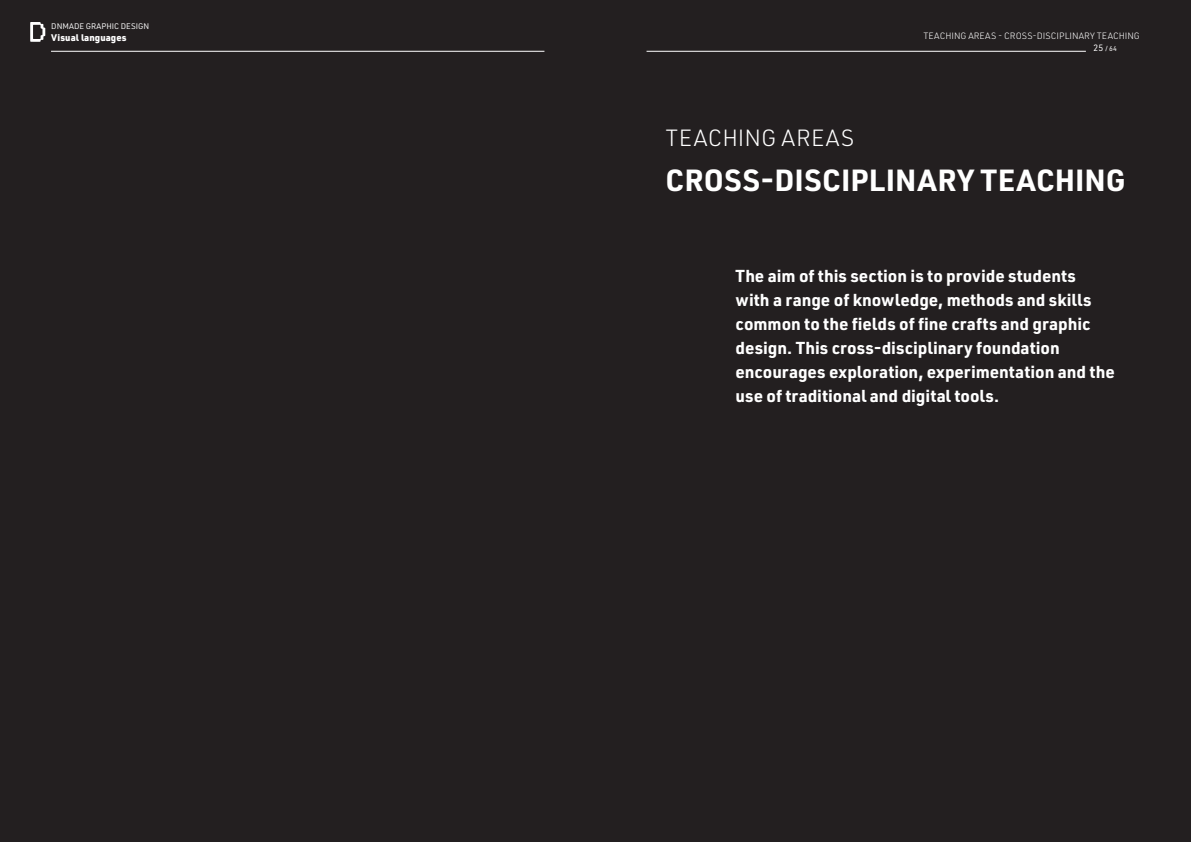
<style>
.page{position:relative;width:1191px;height:842px;background:#231f20}
.page>*{position:absolute;margin:0;border:0;box-sizing:border-box;transform-origin:0 0}
.t1{font:700 30px "URWDIN";letter-spacing:.015em;color:#fff}
.t2{font:300 23px "URWDIN";letter-spacing:.02em;color:#fff}
.t3{font:700 17px/24px "URWDIN";color:#fff}
.t4{font:900 9.4px "URWDIN";letter-spacing:.01em;color:#fff}
.t5{font:300 9px "URWDIN";color:#fff}
.t6{font:8px "URWDIN";color:#fff}
.t7{font:7px "URWDIN";color:#fff}
.s1{font-size:9px}
</style>
<div class="page">
<hr style="left:51px;top:51px;width:493px;height:1px;background:#fff">
<hr style="left:646px;top:51px;width:440px;height:1px;background:#fff">
<svg style="left:30px;top:22px;width:15px;height:20px"></svg>
<p class="t6" style="left:51px;top:21px;width:99px">DNMADE GRAPHIC DESIGN</p>
<p class="t4" style="left:51px;top:31px;width:77px">Visual languages</p>
<p class="t5" style="left:923px;top:30px;width:218px">TEACHING AREAS - CROSS-DISCIPLINARY TEACHING</p>
<p class="t7" style="left:1093px;top:44px;width:25px"><span class="s1">25</span> / 64</p>
<h2 class="t2" style="left:665px;top:123px;width:190px">TEACHING AREAS</h2>
<h1 class="t1" style="left:665px;top:159px;width:461px">CROSS-DISCIPLINARY TEACHING</h1>
<p class="t3" style="left:735px;top:263px;width:380px">The aim of this section is to provide students<br>with a range of knowledge, methods and skills common to the fields of fine crafts and graphic design. This cross-disciplinary foundation encourages exploration, experimentation and the use of traditional and digital tools.</p>
</div>
